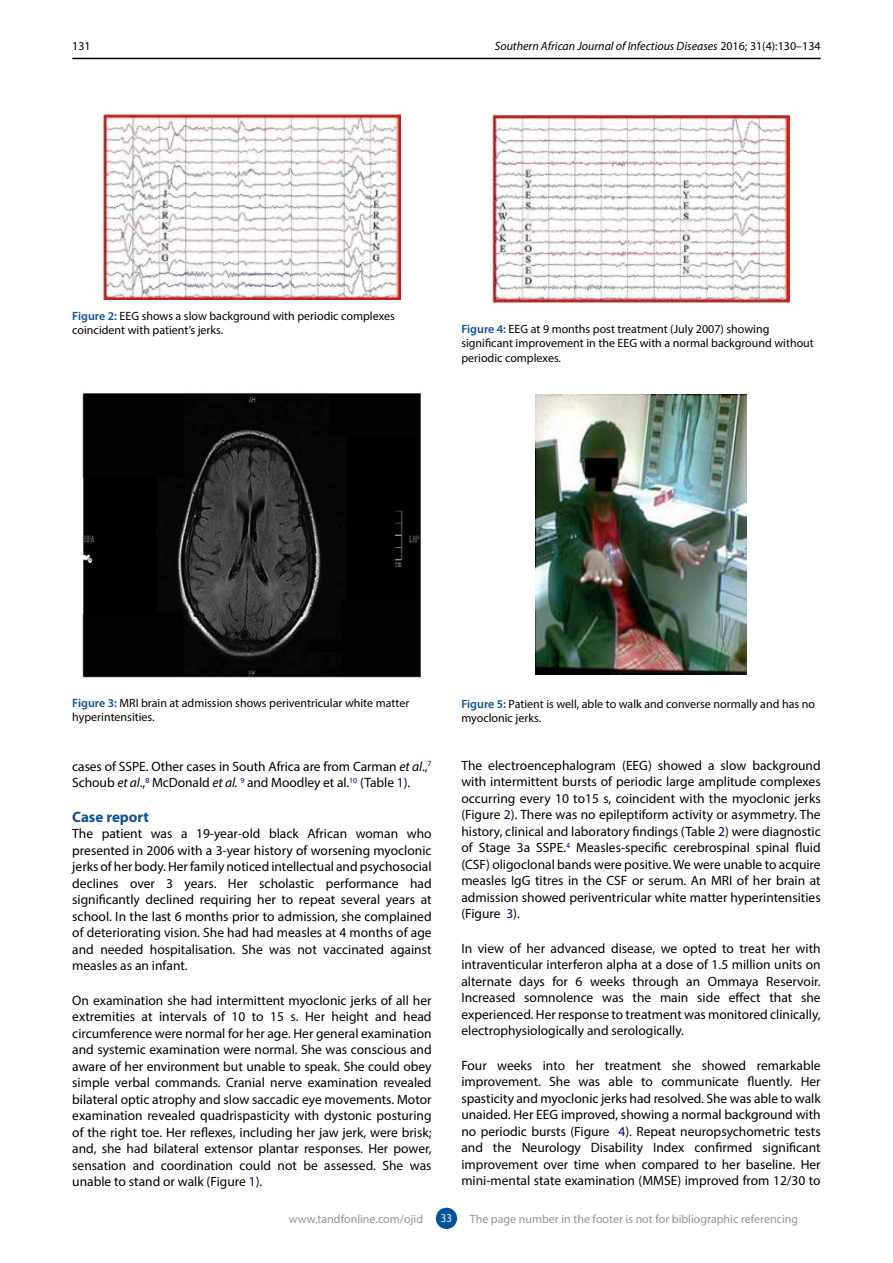
<style>
.page{position:relative;width:893px;height:1263px;background:#fff}
.page>*{position:absolute;margin:0;border:0;box-sizing:border-box;transform-origin:0 0}
.t1{font:700 15px "Myriad Pro";color:#0b529a}
.t2{font:13.5px/16.5px "Myriad Pro";color:#000;text-align:justify}
.t3{font:12px/14.4px "Myriad Pro";color:#000}
.t4{font:12px "Myriad Pro";color:#939598}
.t5{font:italic 12px "Myriad Pro";color:#000}
.t6{font:12px "Myriad Pro";color:#fff;scale:.9 1}
.s1{font-style:normal}
.s2{font-weight:600;color:#0b529a}
.s3{font-style:italic}
.s4{color:#000080}
</style>
<div class="page">
<div style="left:436px;top:1208px;width:21px;height:21px;background:#00549a;border-radius:50%"></div>
<hr style="left:72px;top:58px;width:749px;height:1px;background:#000">
<img style="left:103px;top:115px;width:298px;height:185px">
<img style="left:82px;top:393px;width:340px;height:285px">
<img style="left:492px;top:115px;width:298px;height:187px">
<img style="left:536px;top:394px;width:210px;height:281px">
<p class="t3" style="left:72px;top:39px;width:20px">131</p>
<p class="t5" style="left:495px;top:39px;width:327px">Southern African Journal of Infectious Diseases <span class="s1">2016; 31(4):130–134</span></p>
<p class="t3" style="left:72px;top:308px;width:324px"><span class="s2">Figure 2:</span> EEG shows a slow background with periodic complexes coincident with patient’s jerks.</p>
<p class="t3" style="left:461px;top:322px;width:354px"><span class="s2">Figure 4:</span> EEG at 9 months post treatment (July 2007) showing significant improvement in the EEG with a normal background without periodic complexes.</p>
<p class="t3" style="left:72px;top:695px;width:338px"><span class="s2">Figure 3:</span> MRI brain at admission shows periventricular white matter hyperintensities.</p>
<p class="t2" style="left:72px;top:757px;width:361px">cases of SSPE. Other cases in South Africa are from Carman <span class="s3">et al</span>.,<sup>7<br></sup>Schoub <span class="s3">et al</span>.,<sup>8</sup> McDonald <span class="s3">et al.</span> <sup>9</sup> and Moodley et al.<sup>10</sup> (Table <span class="s4">1</span>).</p>
<p class="t1" style="left:72px;top:807px;width:78px">Case report</p>
<p class="t2" style="left:72px;top:825px;width:361px">The patient was a 19-year-old black African woman who presented in 2006 with a 3-year history of worsening myoclonic jerks of her body. Her family noticed intellectual and psychosocial declines over 3 years. Her scholastic performance had significantly declined requiring her to repeat several years at school. In the last 6 months prior to admission, she complained of deteriorating vision. She had had measles at 4 months of age and needed hospitalisation. She was not vaccinated against measles as an infant.</p>
<p class="t2" style="left:72px;top:991px;width:361px">On examination she had intermittent myoclonic jerks of all her extremities at intervals of 10 to 15 s. Her height and head circumference were normal for her age. Her general examination and systemic examination were normal. She was conscious and aware of her environment but unable to speak. She could obey simple verbal commands. Cranial nerve examination revealed bilateral optic atrophy and slow saccadic eye movements. Motor examination revealed quadrispasticity with dystonic posturing of the right toe. Her reflexes, including her jaw jerk, were brisk; and, she had bilateral extensor plantar responses. Her power, sensation and coordination could not be assessed. She was unable to stand or walk (Figure <span class="s4">1</span>).</p>
<p class="t3" style="left:461px;top:696px;width:355px"><span class="s2">Figure 5:</span> Patient is well, able to walk and converse normally and has no myoclonic jerks.</p>
<p class="t2" style="left:461px;top:757px;width:361px">The electroencephalogram (EEG) showed a slow background with intermittent bursts of periodic large amplitude complexes occurring every 10 to15 s, coincident with the myoclonic jerks (Figure <span class="s4">2</span>). There was no epileptiform activity or asymmetry. The history, clinical and laboratory findings (Table <span class="s4">2</span>) were diagnostic of Stage 3a SSPE.<sup>4</sup> Measles-specific cerebrospinal spinal fluid (CSF) oligoclonal bands were positive. We were unable to acquire measles IgG titres in the CSF or serum. An MRI of her brain at admission showed periventricular white matter hyperintensities (Figure <span class="s4">3</span>).</p>
<p class="t2" style="left:461px;top:940px;width:361px">In view of her advanced disease, we opted to treat her with intraventicular interferon alpha at a dose of 1.5 million units on alternate days for 6 weeks through an Ommaya Reservoir.<br>Increased somnolence was the main side effect that she experienced. Her response to treatment was monitored clinically, electrophysiologically and serologically.</p>
<p class="t2" style="left:461px;top:1057px;width:361px">Four weeks into her treatment she showed remarkable improvement. She was able to communicate fluently. Her spasticity and myoclonic jerks had resolved. She was able to walk unaided. Her EEG improved, showing a normal background with no periodic bursts (Figure <span class="s4">4</span>). Repeat neuropsychometric tests and the Neurology Disability Index confirmed significant improvement over time when compared to her baseline. Her mini-mental state examination (MMSE) improved from 12/30 to</p>
<p class="t4" style="left:289px;top:1212px;width:136px">www.tandfonline.com/ojid</p>
<p class="t6" style="left:441px;top:1211px;width:14px">33</p>
<p class="t4" style="left:470px;top:1212px;width:330px">The page number in the footer is not for bibliographic referencing</p>
</div>
